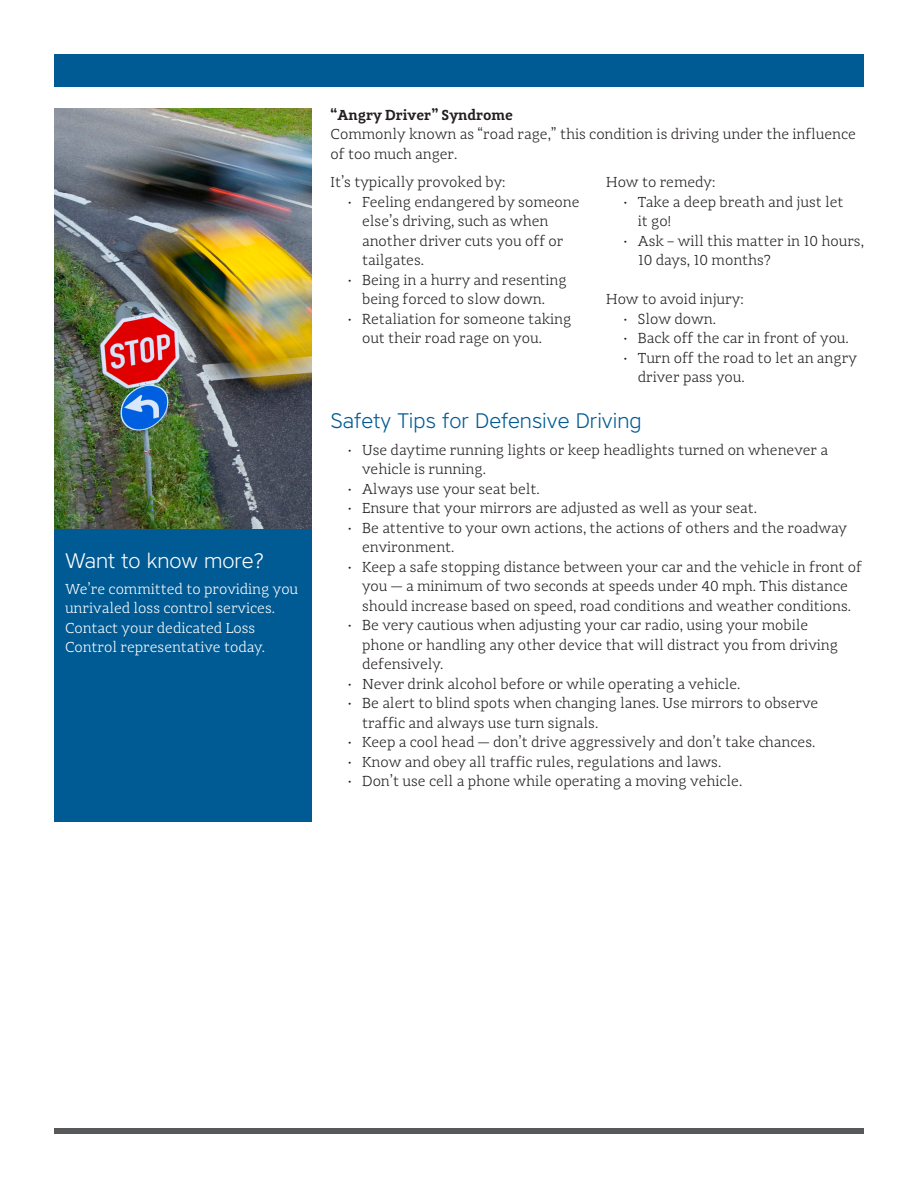
<style>
.page{position:relative;width:918px;height:1188px;background:#fff}
.page>*{position:absolute;margin:0;border:0;box-sizing:border-box;transform-origin:0 0}
.h4__Paragraph_headings{font:300 21px "Core Sans A";color:#005a93}
.h4__Paragraph_headings-2{font:300 21px "Core Sans A";letter-spacing:-.005em;color:#fff}
.p__paragraphs{font:300 15px/19.5px "Adagio Slab";color:#231f20}
.p__paragraphs-2{font:300 15px/19.5px "Adagio Slab";color:#fff}
.p__paragraphs-3{font:600 15px "Adagio Slab";color:#231f20}
</style>
<div class="page">
<div style="left:54px;top:54px;width:810px;height:32px;background:#005a93"></div>
<div style="left:54px;top:1129px;width:810px;height:5px;background:#57585a"></div>
<img style="left:54px;top:109px;width:258px;height:420px">
<div style="left:54px;top:529px;width:258px;height:292px;background:#005a93"></div>
<p class="h4__Paragraph_headings-2" style="left:65px;top:547px;width:201px">Want to know more?</p>
<p class="p__paragraphs-2" style="left:65px;top:579px;width:235px">We’re committed to providing you unrivaled loss control services.<br>Contact your dedicated Loss<br>Control representative today.</p>
<p class="p__paragraphs-3" style="left:331px;top:105px;width:184px">“Angry Driver” Syndrome</p>
<p class="p__paragraphs" style="left:331px;top:125px;width:527px">Commonly known as “road rage,” this condition is driving under the influence of too much anger.</p>
<p class="p__paragraphs" style="left:331px;top:173px;width:176px">It’s typically provoked by:</p>
<p class="p__paragraphs" style="left:362px;top:192px;width:219px;text-indent:-14px">• Feeling endangered by someone else’s driving, such as when another driver cuts you off or tailgates.</p>
<p class="p__paragraphs" style="left:349px;top:270px;width:219px;text-align:center">• Being in a hurry and resenting being forced to slow down.</p>
<p class="p__paragraphs" style="left:362px;top:309px;width:211px;text-indent:-14px">• Retaliation for someone taking out their road rage on you.</p>
<p class="p__paragraphs" style="left:606px;top:173px;width:111px">How to remedy:</p>
<p class="p__paragraphs" style="left:638px;top:192px;width:207px;text-indent:-14px">• Take a deep breath and just let it go!</p>
<p class="p__paragraphs" style="left:638px;top:231px;width:228px;text-indent:-14px">• Ask – will this matter in 10 hours,<br>10 days, 10 months?</p>
<p class="p__paragraphs" style="left:606px;top:290px;width:139px">How to avoid injury:</p>
<p class="p__paragraphs" style="left:624px;top:309px;width:93px">• Slow down.</p>
<p class="p__paragraphs" style="left:624px;top:329px;width:226px">• Back off the car in front of you.</p>
<p class="p__paragraphs" style="left:638px;top:348px;width:221px;text-indent:-14px">• Turn off the road to let an angry driver pass you.</p>
<p class="h4__Paragraph_headings" style="left:331px;top:408px;width:312px">Safety Tips for Defensive Driving</p>
<p class="p__paragraphs" style="left:362px;top:440px;width:468px;text-indent:-14px">• Use daytime running lights or keep headlights turned on whenever a vehicle is running.</p>
<p class="p__paragraphs" style="left:349px;top:479px;width:193px">• Always use your seat belt.</p>
<p class="p__paragraphs" style="left:349px;top:499px;width:410px">• Ensure that your mirrors are adjusted as well as your seat.</p>
<p class="p__paragraphs" style="left:362px;top:518px;width:487px;text-indent:-14px">• Be attentive to your own actions, the actions of others and the roadway environment.</p>
<p class="p__paragraphs" style="left:349px;top:557px;width:515px;text-align:center">• Keep a safe stopping distance between your car and the vehicle in front of you — a minimum of two seconds at speeds under 40 mph. This distance should increase based on speed, road conditions and weather conditions.</p>
<p class="p__paragraphs" style="left:362px;top:616px;width:477px;text-indent:-14px">• Be very cautious when adjusting your car radio, using your mobile phone or handling any other device that will distract you from driving defensively.</p>
<p class="p__paragraphs" style="left:349px;top:674px;width:393px">• Never drink alcohol before or while operating a vehicle.</p>
<p class="p__paragraphs" style="left:362px;top:694px;width:458px;text-indent:-14px">• Be alert to blind spots when changing lanes. Use mirrors to observe traffic and always use turn signals.</p>
<p class="p__paragraphs" style="left:349px;top:733px;width:468px">• Keep a cool head — don’t drive aggressively and don’t take chances.</p>
<p class="p__paragraphs" style="left:349px;top:752px;width:374px">• Know and obey all traffic rules, regulations and laws.</p>
<p class="p__paragraphs" style="left:349px;top:772px;width:395px">• Don’t use cell a phone while operating a moving vehicle.</p>
</div>
